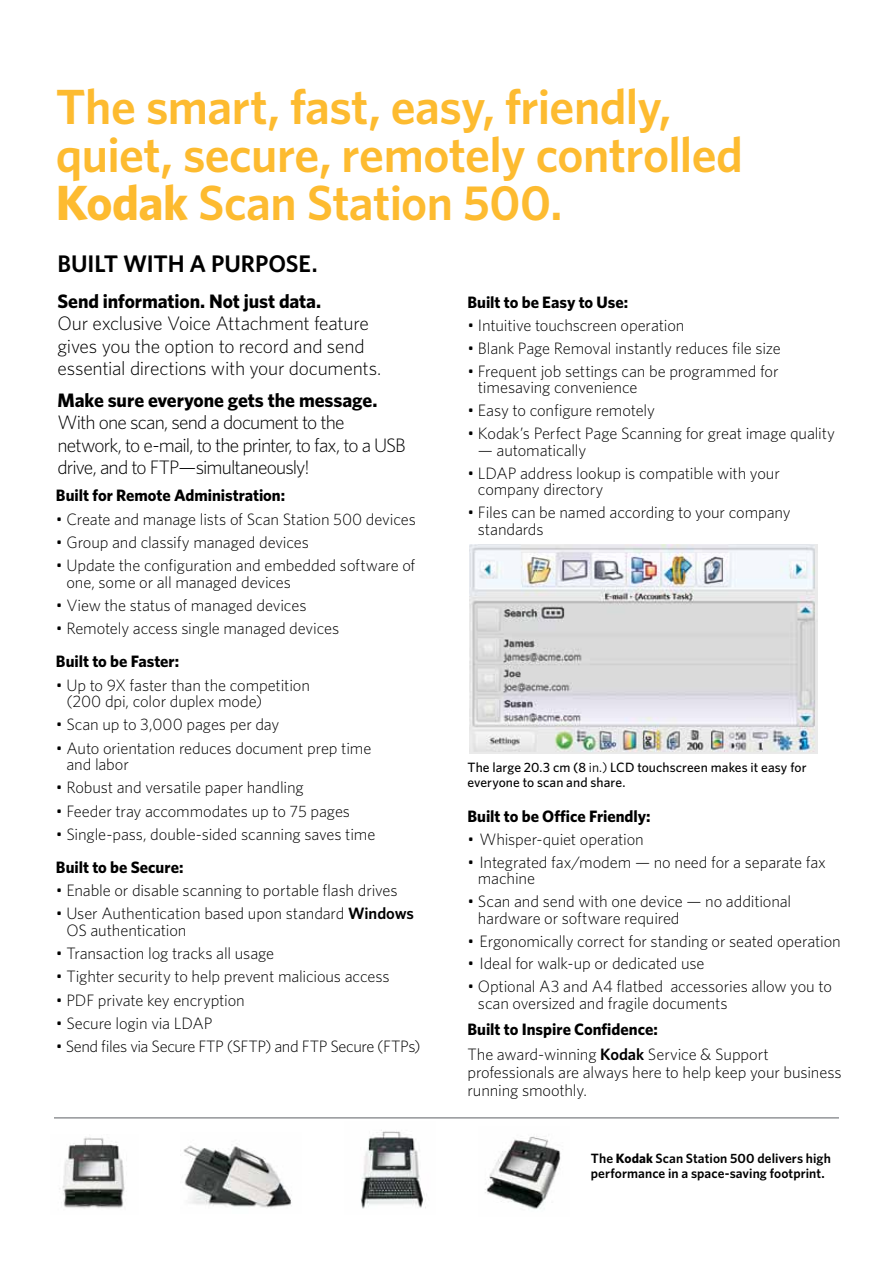
<style>
.page{position:relative;width:893px;height:1263px;background:#fff}
.page>*{position:absolute;margin:0;border:0;box-sizing:border-box;transform-origin:0 0}
.t1{font:600 49.5px/48px "Whitney K";letter-spacing:-.015em;color:#fdbb30}
.t2{font:600 24px "Whitney K";color:#000}
.t3{font:300 19.5px/22.5px "Whitney K";letter-spacing:-.025em;color:#000}
.t4{font:300 19.5px/22.5px "Whitney K";letter-spacing:-.045em;color:#000}
.t5{font:700 19.5px "Whitney K";letter-spacing:-.005em;color:#000}
.t6{font:300 16.5px/16.5px "Whitney K";letter-spacing:-.01em;color:#000}
.t7{font:700 16.5px "Whitney K";letter-spacing:-.005em;color:#000}
.t8{font:500 13.5px/15px "Whitney K";letter-spacing:.005em;color:#000}
.t9{font:600 13.5px/15px "Whitney K";letter-spacing:.005em;color:#000}
.s1{font-weight:700}
.s2{font-weight:600}
.s3{font-weight:400}
</style>
<div class="page">
<img style="left:469px;top:544px;width:348px;height:209px">
<img style="left:59px;top:1137px;width:66px;height:72px">
<img style="left:361px;top:1130px;width:65px;height:79px">
<img style="left:485px;top:1136px;width:76px;height:73px">
<img style="left:183px;top:1145px;width:109px;height:63px">
<hr style="left:54px;top:1117px;width:785px;height:1px;background:#939598">
<h1 class="t1" style="left:56px;top:81px;width:689px">The smart, fast, easy, friendly, quiet, secure, remotely controlled<br><span class="s1">Kodak</span> Scan Station 500.</h1>
<h2 class="t2" style="left:57px;top:249px;width:262px">Built with a purpose.</h2>
<p class="t5" style="left:57px;top:289px;width:265px">Send information. Not just data.</p>
<p class="t3" style="left:57px;top:312px;width:326px">Our exclusive Voice Attachment feature gives you the option to record and send essential directions with your documents.</p>
<p class="t5" style="left:57px;top:388px;width:321px">Make sure everyone gets the message.</p>
<p class="t4" style="left:57px;top:411px;width:350px">With one scan, send a document to the network, to e-mail, to the printer, to fax, to a USB drive, and to FTP—simultaneously!</p>
<p class="t7" style="left:56px;top:486px;width:231px">Built for Remote Administration:</p>
<p class="t6" style="left:56px;top:510px;width:361px">• Create and manage lists of Scan Station 500 devices</p>
<p class="t6" style="left:56px;top:534px;width:255px">• Group and classify managed devices</p>
<p class="t6" style="left:66px;top:557px;width:350px;text-indent:-10px">• Update the configuration and embedded software of one, some or all managed devices</p>
<p class="t6" style="left:56px;top:597px;width:252px">• View the status of managed devices</p>
<p class="t6" style="left:56px;top:620px;width:285px">• Remotely access single managed devices</p>
<p class="t7" style="left:56px;top:651px;width:125px">Built to be Faster:</p>
<p class="t6" style="left:66px;top:676px;width:245px;text-indent:-10px">• Up to 9X faster than the competition (200 dpi, color duplex mode)</p>
<p class="t6" style="left:56px;top:716px;width:225px">• Scan up to 3,000 pages per day</p>
<p class="t6" style="left:66px;top:739px;width:307px;text-indent:-10px">• Auto orientation reduces document prep time and labor</p>
<p class="t6" style="left:56px;top:779px;width:249px">• Robust and versatile paper handling</p>
<p class="t6" style="left:56px;top:802px;width:296px">• Feeder tray accommodates up to 75 pages</p>
<p class="t6" style="left:56px;top:825px;width:321px">• Single-pass, double-sided scanning saves time</p>
<p class="t7" style="left:56px;top:857px;width:129px">Built to be Secure:</p>
<p class="t6" style="left:56px;top:882px;width:343px">• Enable or disable scanning to portable flash drives</p>
<p class="t6" style="left:66px;top:905px;width:349px;text-indent:-10px">• User Authentication based upon standard <span class="s2">Windows<br></span>OS authentication</p>
<p class="t6" style="left:56px;top:945px;width:220px">• Transaction log tracks all usage</p>
<p class="t6" style="left:56px;top:968px;width:335px">• Tighter security to help prevent malicious access</p>
<p class="t6" style="left:56px;top:991px;width:190px">• PDF private key encryption</p>
<p class="t6" style="left:56px;top:1014px;width:158px">• Secure login via LDAP</p>
<p class="t6" style="left:56px;top:1038px;width:366px">• Send files via Secure FTP (SFTP) and FTP Secure (FTPs)</p>
<p class="t7" style="left:467px;top:292px;width:162px">Built to be Easy to Use:</p>
<p class="t6" style="left:467px;top:316px;width:218px">• Intuitive touchscreen operation</p>
<p class="t6" style="left:467px;top:339px;width:315px">• Blank Page Removal instantly reduces file size</p>
<p class="t6" style="left:478px;top:362px;width:302px;text-indent:-10px">• Frequent job settings can be programmed for timesaving convenience</p>
<p class="t6" style="left:467px;top:402px;width:189px">• Easy to configure remotely</p>
<p class="t6" style="left:467px;top:425px;width:369px">• Kodak’s Perfect Page Scanning for great image quality</p>
<p class="t6" style="left:478px;top:441px;width:110px">— automatically</p>
<p class="t6" style="left:478px;top:464px;width:303px;text-indent:-10px">• LDAP address lookup is compatible with your company directory</p>
<p class="t6" style="left:478px;top:504px;width:314px;text-indent:-10px">• Files can be named according to your company standards</p>
<p class="t8" style="left:467px;top:760px;width:341px">The large 20.3 cm (8 <span class="s3">in.)</span> LCD touchscreen makes it easy for everyone to scan and share.</p>
<p class="t7" style="left:467px;top:806px;width:185px">Built to be Office Friendly:</p>
<p class="t6" style="left:467px;top:830px;width:178px">• Whisper-quiet operation</p>
<p class="t6" style="left:478px;top:853px;width:350px;text-indent:-10px">• Integrated fax/modem — no need for a separate fax machine</p>
<p class="t6" style="left:478px;top:893px;width:315px;text-indent:-10px">• Scan and send with one device — no additional hardware or software required</p>
<p class="t6" style="left:467px;top:932px;width:375px">• Ergonomically correct for standing or seated operation</p>
<p class="t6" style="left:467px;top:955px;width:239px">• Ideal for walk-up or dedicated use</p>
<p class="t6" style="left:478px;top:978px;width:355px;text-indent:-10px">• Optional A3 and A4 flatbed accessories allow you to scan oversized and fragile documents</p>
<p class="t6" style="left:467px;top:1016px;width:303px;line-height:24.8px"><span class="s1">Built to Inspire Confidence:<br></span>The award-winning <span class="s2">Kodak</span> Service &amp; Support</p>
<p class="t6" style="left:467px;top:1063px;width:376px;line-height:18px">professionals are always here to help keep your business running smoothly.</p>
<p class="t9" style="left:591px;top:1150px;width:242px">The <span class="s1">Kodak</span> Scan Station 500 delivers high performance in a space-saving footprint.</p>
</div>
